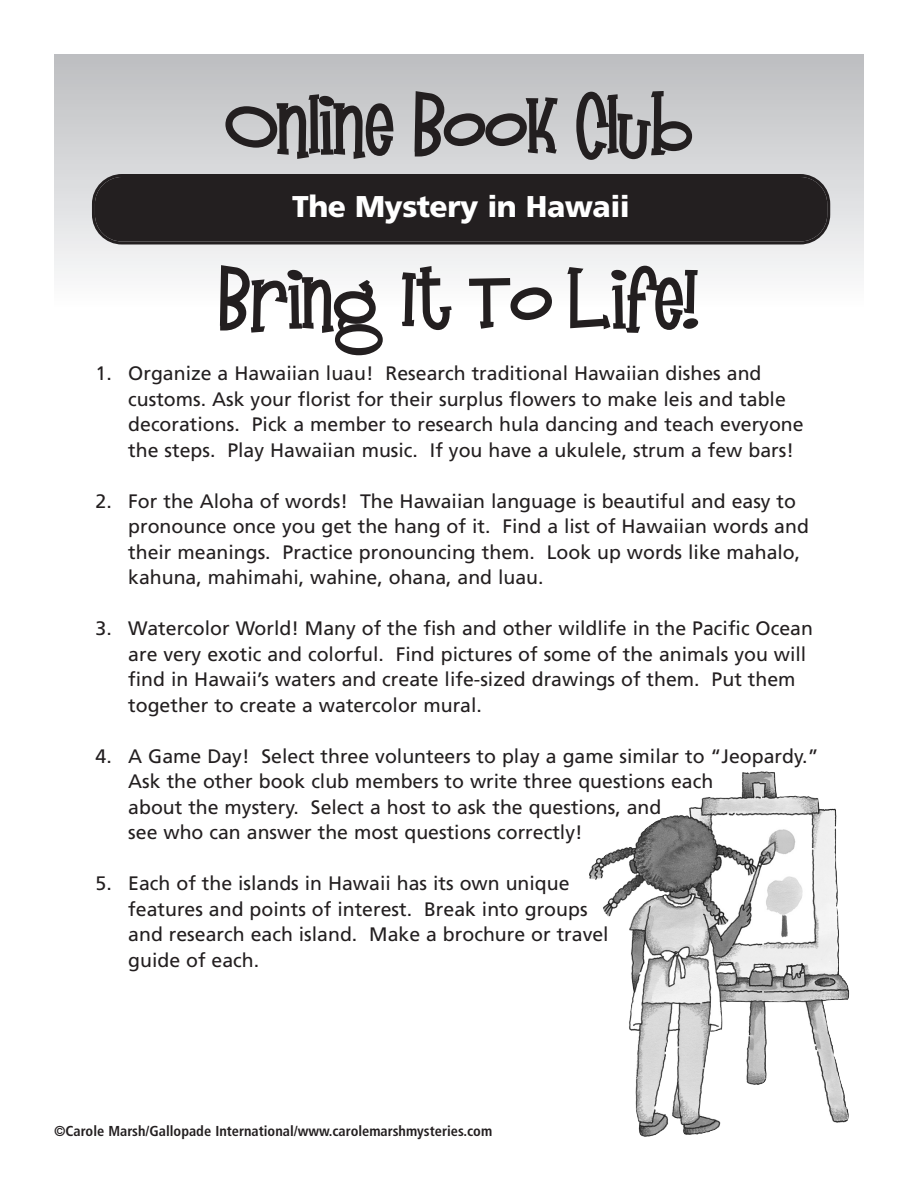
<style>
.page{position:relative;width:918px;height:1188px;background:#fff}
.page>*{position:absolute;margin:0;border:0;box-sizing:border-box;transform-origin:0 0}
.t1{font:72px "Mandingo";color:#231f20}
.t2{font:900 30px "Frutiger";letter-spacing:-.02em;color:#fff}
.t3{font:19.5px/25.5px "Frutiger";color:#231f20}
.t4{font:700 condensed 14.4px "Frutiger";color:#231f20}
</style>
<div class="page">
<div style="left:54px;top:54px;width:810px;height:252px;background:linear-gradient(to bottom,#bcbdc0,#fafafb)"></div>
<div style="left:92px;top:174px;width:738px;height:70px;background:#231f20"></div>
<img style="left:589px;top:771px;width:261px;height:364px">
<h1 class="t1" style="left:226px;top:86px;width:468px">Online Book Club</h1>
<h2 class="t2" style="left:292px;top:194px;width:339px">The Mystery in Hawaii</h2>
<h1 class="t1" style="left:220px;top:260px;width:479px">Bring It To Life!</h1>
<p class="t3" style="left:128px;top:362px;width:677px;text-indent:-33px">1. Organize a Hawaiian luau! Research traditional Hawaiian dishes and customs. Ask your florist for their surplus flowers to make leis and table decorations. Pick a member to research hula dancing and teach everyone the steps. Play Hawaiian music. If you have a ukulele, strum a few bars!</p>
<p class="t3" style="left:128px;top:490px;width:682px;text-indent:-33px">2. For the Aloha of words! The Hawaiian language is beautiful and easy to pronounce once you get the hang of it. Find a list of Hawaiian words and their meanings. Practice pronouncing them. Look up words like mahalo, kahuna, mahimahi, wahine, ohana, and luau.</p>
<p class="t3" style="left:128px;top:617px;width:686px;text-indent:-33px">3. Watercolor World! Many of the fish and other wildlife in the Pacific Ocean are very exotic and colorful. Find pictures of some of the animals you will find in Hawaii’s waters and create life-sized drawings of them. Put them together to create a watercolor mural.</p>
<p class="t3" style="left:128px;top:745px;width:692px;text-indent:-33px">4. A Game Day! Select three volunteers to play a game similar to “Jeopardy.” Ask the other book club members to write three questions each<br>about the mystery. Select a host to ask the questions, and<br>see who can answer the most questions correctly!</p>
<p class="t3" style="left:128px;top:872px;width:482px;text-indent:-33px">5. Each of the islands in Hawaii has its own unique features and points of interest. Break into groups and research each island. Make a brochure or travel guide of each.</p>
<p class="t4" style="left:54px;top:1125px;width:440px">©Carole Marsh/Gallopade International/www.carolemarshmysteries.com</p>
</div>
